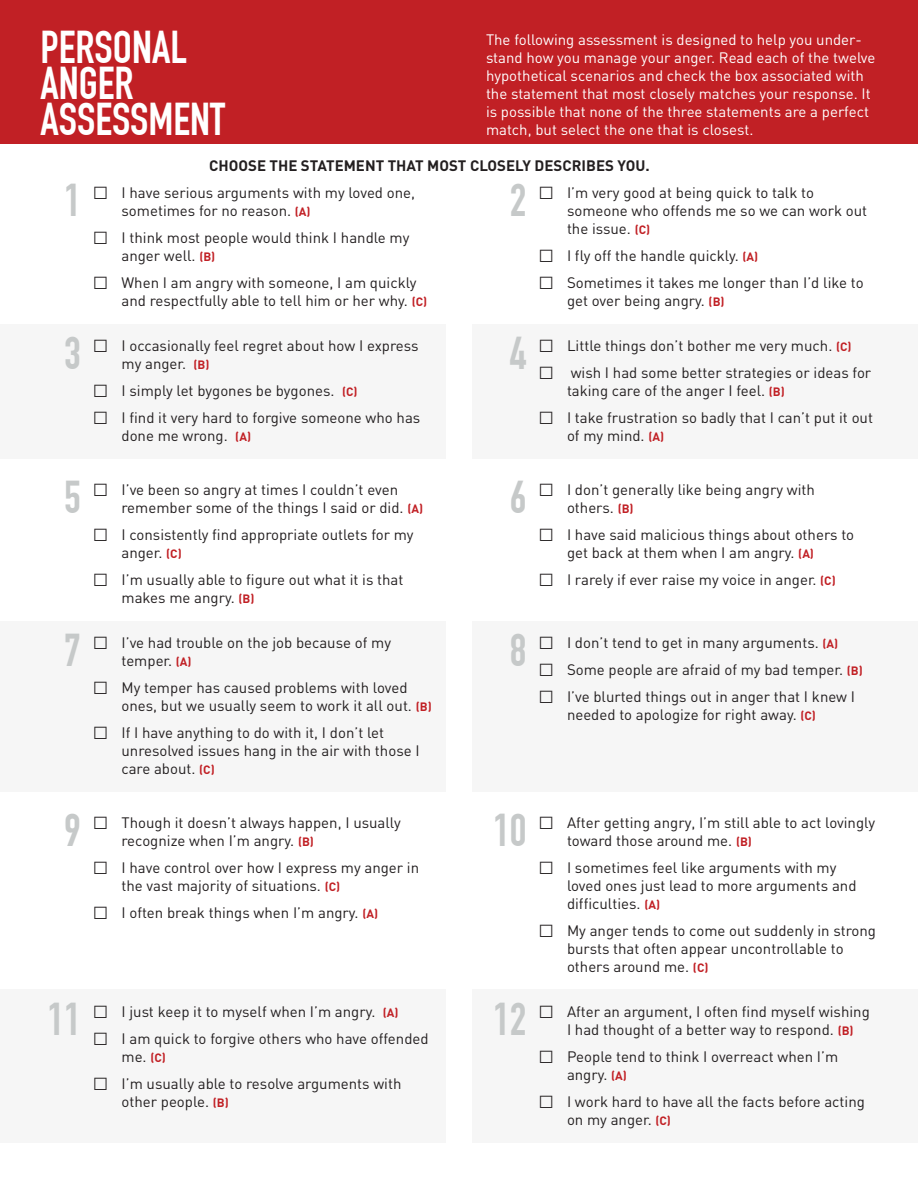
<style>
.page{position:relative;width:918px;height:1188px;background:#fff}
.page>*{position:absolute;margin:0;border:0;box-sizing:border-box;transform-origin:0 0}
.t1{font:700 45px/36px "DIN Condensed";color:#fff}
.Numbers{font:700 45px "DIN Condensed";color:#c6c9c9}
.t2{font:15px/18px "DIN";color:#231f20}
.t3{font:15px/18px "DIN";color:#fff}
.Body_List{font:700 15px "DIN";color:#231f20}
.s1{font-weight:700;font-size:12px;color:#c12025}
</style>
<div class="page">
<div style="left:472px;top:324px;width:446px;height:135px;background:#f6f6f6"></div>
<div style="left:472px;top:621px;width:446px;height:171px;background:#f6f6f6"></div>
<div style="left:472px;top:990px;width:446px;height:153px;background:#f6f6f6"></div>
<div style="left:0;top:324px;width:446px;height:135px;background:#f6f6f6"></div>
<div style="left:0;top:621px;width:446px;height:171px;background:#f6f6f6"></div>
<div style="left:0;top:990px;width:446px;height:153px;background:#f6f6f6"></div>
<div style="left:0;top:0;width:918px;height:144px;background:#c12025"></div>
<p class="t1" style="left:40px;top:30px;width:186px">PERSONAL<br>ANGER<br>ASSESSMENT</p>
<p class="t3" style="left:486px;top:30px;width:391px">The following assessment is designed to help you under&shy;stand how you manage your anger. Read each of the twelve hypothetical scenarios and check the box associated with the statement that most closely matches your response. It is possible that none of the three statements are a perfect match, but select the one that is closest.</p>
<p class="Body_List" style="left:209px;top:156px;width:442px">CHOOSE THE STATEMENT THAT MOST CLOSELY DESCRIBES YOU.</p>
<p class="Numbers" style="left:64px;top:174px;width:18px">1</p>
<p class="t2" style="left:122px;top:183px;width:295px">I have serious arguments with my loved one, sometimes for no reason. <span class="s1">(A)</span></p>
<p class="t2" style="left:122px;top:228px;width:290px">I think most people would think I handle my anger well. <span class="s1">(B)</span></p>
<p class="t2" style="left:122px;top:273px;width:307px">When I am angry with someone, I am quickly and respectfully able to tell him or her why. <span class="s1">(C)</span></p>
<p class="Numbers" style="left:64px;top:327px;width:18px">3</p>
<p class="t2" style="left:122px;top:336px;width:298px">I occasionally feel regret about how I express my anger. <span class="s1">(B)</span></p>
<p class="t2" style="left:122px;top:381px;width:238px">I simply let bygones be bygones. <span class="s1">(C)</span></p>
<p class="t2" style="left:122px;top:408px;width:300px">I find it very hard to forgive someone who has done me wrong. <span class="s1">(A)</span></p>
<p class="Numbers" style="left:64px;top:471px;width:18px">5</p>
<p class="t2" style="left:122px;top:480px;width:303px">I’ve been so angry at times I couldn’t even remember some of the things I said or did. <span class="s1">(A)</span></p>
<p class="t2" style="left:122px;top:525px;width:294px">I consistently find appropriate outlets for my anger. <span class="s1">(C)</span></p>
<p class="t2" style="left:122px;top:570px;width:283px">I’m usually able to figure out what it is that makes me angry. <span class="s1">(B)</span></p>
<p class="Numbers" style="left:64px;top:624px;width:18px">7</p>
<p class="t2" style="left:122px;top:633px;width:271px">I’ve had trouble on the job because of my temper. <span class="s1">(A)</span></p>
<p class="t2" style="left:122px;top:678px;width:312px">My temper has caused problems with loved ones, but we usually seem to work it all out. <span class="s1">(B)</span></p>
<p class="t2" style="left:122px;top:723px;width:300px">If I have anything to do with it, I don’t let unresolved issues hang in the air with those I care about. <span class="s1">(C)</span></p>
<p class="Numbers" style="left:64px;top:804px;width:18px">9</p>
<p class="t2" style="left:122px;top:813px;width:281px">Though it doesn’t always happen, I usually recognize when I’m angry. <span class="s1">(B)</span></p>
<p class="t2" style="left:122px;top:858px;width:299px">I have control over how I express my anger in the vast majority of situations. <span class="s1">(C)</span></p>
<p class="t2" style="left:122px;top:903px;width:258px">I often break things when I’m angry. <span class="s1">(A)</span></p>
<p class="Numbers" style="left:48px;top:993px;width:35px">11</p>
<p class="t2" style="left:122px;top:1002px;width:279px">I just keep it to myself when I’m angry. <span class="s1">(A)</span></p>
<p class="t2" style="left:122px;top:1029px;width:309px">I am quick to forgive others who have offended me. <span class="s1">(C)</span></p>
<p class="t2" style="left:122px;top:1074px;width:281px">I’m usually able to resolve arguments with other people. <span class="s1">(B)</span></p>
<p class="Numbers" style="left:510px;top:174px;width:18px">2</p>
<p class="t2" style="left:567px;top:183px;width:302px">I’m very good at being quick to talk to someone who offends me so we can work out the issue. <span class="s1">(C)</span></p>
<p class="t2" style="left:567px;top:246px;width:193px">I fly off the handle quickly. <span class="s1">(A)</span></p>
<p class="t2" style="left:567px;top:273px;width:298px">Sometimes it takes me longer than I’d like to get over being angry. <span class="s1">(B)</span></p>
<p class="Numbers" style="left:510px;top:327px;width:18px">4</p>
<p class="t2" style="left:567px;top:336px;width:286px">Little things don’t bother me very much. <span class="s1">(C)</span></p>
<p class="t2" style="left:567px;top:363px;width:306px">wish I had some better strategies or ideas for taking care of the anger I feel. <span class="s1">(B)</span></p>
<p class="t2" style="left:567px;top:408px;width:308px">I take frustration so badly that I can’t put it out of my mind. <span class="s1">(A)</span></p>
<p class="Numbers" style="left:510px;top:471px;width:18px">6</p>
<p class="t2" style="left:567px;top:480px;width:249px">I don’t generally like being angry with others. <span class="s1">(B)</span></p>
<p class="t2" style="left:567px;top:525px;width:289px">I have said malicious things about others to get back at them when I am angry. <span class="s1">(A)</span></p>
<p class="t2" style="left:567px;top:570px;width:270px">I rarely if ever raise my voice in anger. <span class="s1">(C)</span></p>
<p class="Numbers" style="left:510px;top:624px;width:18px">8</p>
<p class="t2" style="left:567px;top:633px;width:273px">I don’t tend to get in many arguments. <span class="s1">(A)</span></p>
<p class="t2" style="left:567px;top:660px;width:297px">Some people are afraid of my bad temper. <span class="s1">(B)</span></p>
<p class="t2" style="left:567px;top:687px;width:290px">I’ve blurted things out in anger that I knew I needed to apologize for right away. <span class="s1">(C)</span></p>
<p class="Numbers" style="left:493px;top:804px;width:35px">10</p>
<p class="t2" style="left:567px;top:813px;width:310px">After getting angry, I’m still able to act lovingly toward those around me. <span class="s1">(B)</span></p>
<p class="t2" style="left:567px;top:858px;width:291px">I sometimes feel like arguments with my loved ones just lead to more arguments and difficulties. <span class="s1">(A)</span></p>
<p class="t2" style="left:567px;top:921px;width:311px">My anger tends to come out suddenly in strong bursts that often appear uncontrollable to others around me. <span class="s1">(C)</span></p>
<p class="Numbers" style="left:493px;top:993px;width:35px">12</p>
<p class="t2" style="left:567px;top:1002px;width:304px">After an argument, I often find myself wishing<br>I had thought of a better way to respond. <span class="s1">(B)</span></p>
<p class="t2" style="left:567px;top:1047px;width:273px">People tend to think I overreact when I’m angry. <span class="s1">(A)</span></p>
<p class="t2" style="left:567px;top:1092px;width:299px">I work hard to have all the facts before acting on my anger. <span class="s1">(C)</span></p>
</div>
